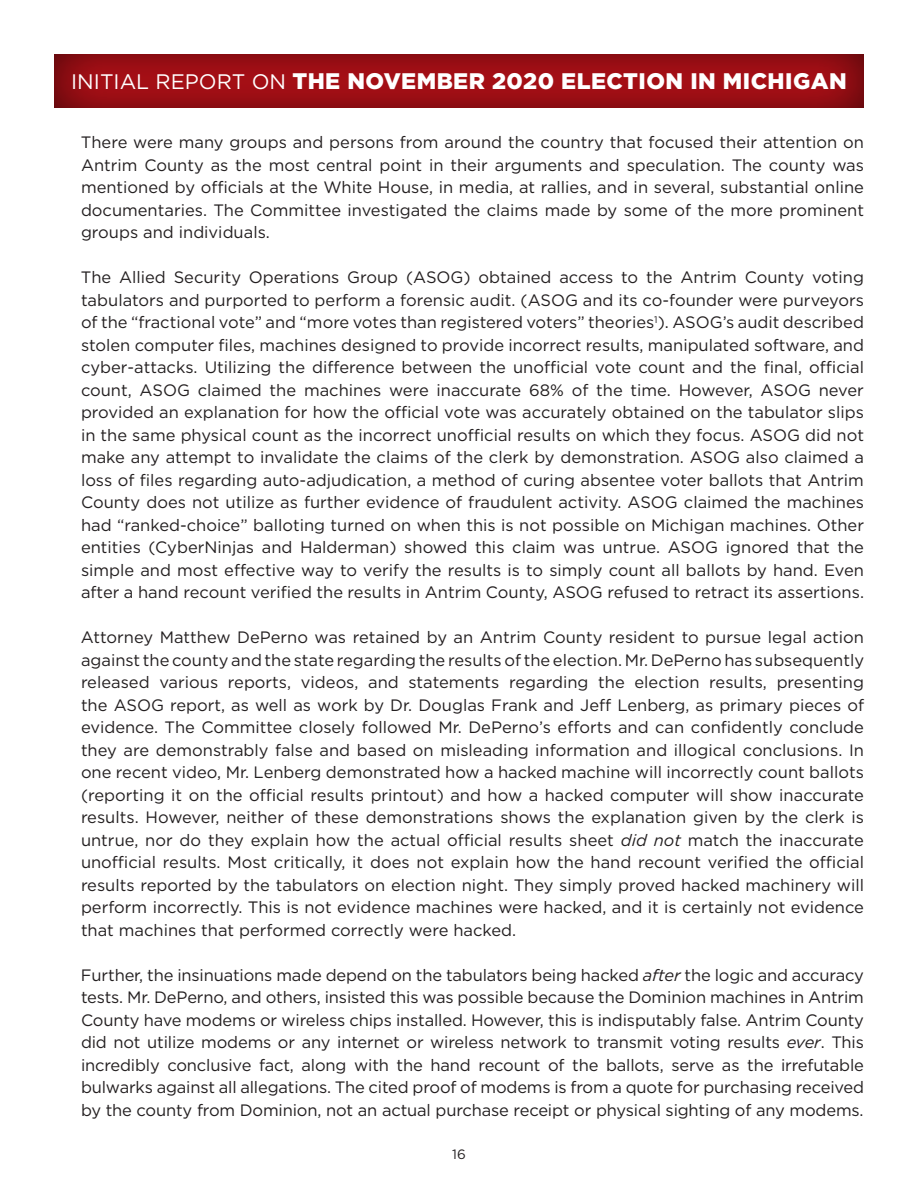
<style>
.page{position:relative;width:918px;height:1188px;background:#fff}
.page>*{position:absolute;margin:0;border:0;box-sizing:border-box;transform-origin:0 0}
.t1{font:900 22.5px "Gotham";letter-spacing:.02em;color:#fff}
.t2{font:16.5px/22.5px "Gotham";color:#231f20;text-align:justify}
.t3{font:13.5px "Gotham";color:#231f20}
.s1{font-weight:400;font-size:21px}
.s2{font-style:italic}
</style>
<div class="page">
<div style="left:52px;top:54px;width:814px;height:54px;background:#231f20;opacity:.75"></div>
<h1 class="t1" style="left:71px;top:65px;width:777px"><span class="s1">INITIAL REPORT ON</span> THE NOVEMBER 2020 ELECTION IN MICHIGAN</h1>
<p class="t2" style="left:81px;top:131px;width:785px">There were many groups and persons from around the country that focused their attention on Antrim County as the most central point in their arguments and speculation. The county was mentioned by officials at the White House, in media, at rallies, and in several, substantial online documentaries. The Committee investigated the claims made by some of the more prominent groups and individuals.</p>
<p class="t2" style="left:81px;top:266px;width:785px">The Allied Security Operations Group (ASOG) obtained access to the Antrim County voting tabulators and purported to perform a forensic audit. (ASOG and its co-founder were purveyors of the “fractional vote” and “more votes than registered voters” theories<sup>1</sup>). ASOG’s audit described stolen computer files, machines designed to provide incorrect results, manipulated software, and cyber-attacks. Utilizing the difference between the unofficial vote count and the final, official count, ASOG claimed the machines were inaccurate 68% of the time. However, ASOG never provided an explanation for how the official vote was accurately obtained on the tabulator slips in the same physical count as the incorrect unofficial results on which they focus. ASOG did not make any attempt to invalidate the claims of the clerk by demonstration. ASOG also claimed a loss of files regarding auto-adjudication, a method of curing absentee voter ballots that Antrim County does not utilize as further evidence of fraudulent activity. ASOG claimed the machines had “ranked-choice” balloting turned on when this is not possible on Michigan machines. Other entities (CyberNinjas and Halderman) showed this claim was untrue. ASOG ignored that the simple and most effective way to verify the results is to simply count all ballots by hand. Even after a hand recount verified the results in Antrim County, ASOG refused to retract its assertions.</p>
<p class="t2" style="left:81px;top:626px;width:785px">Attorney Matthew DePerno was retained by an Antrim County resident to pursue legal action against the county and the state regarding the results of the election. Mr. DePerno has subsequently released various reports, videos, and statements regarding the election results, presenting the ASOG report, as well as work by Dr. Douglas Frank and Jeff Lenberg, as primary pieces of evidence. The Committee closely followed Mr. DePerno’s efforts and can confidently conclude they are demonstrably false and based on misleading information and illogical conclusions. In one recent video, Mr. Lenberg demonstrated how a hacked machine will incorrectly count ballots (reporting it on the official results printout) and how a hacked computer will show inaccurate results. However, neither of these demonstrations shows the explanation given by the clerk is untrue, nor do they explain how the actual official results sheet <span class="s2">did not</span> match the inaccurate unofficial results. Most critically, it does not explain how the hand recount verified the official results reported by the tabulators on election night. They simply proved hacked machinery will perform incorrectly. This is not evidence machines were hacked, and it is certainly not evidence that machines that performed correctly were hacked.</p>
<p class="t2" style="left:81px;top:963px;width:785px">Further, the insinuations made depend on the tabulators being hacked <span class="s2">after</span> the logic and accuracy tests. Mr. DePerno, and others, insisted this was possible because the Dominion machines in Antrim County have modems or wireless chips installed. However, this is indisputably false. Antrim County did not utilize modems or any internet or wireless network to transmit voting results <span class="s2">ever</span>. This incredibly conclusive fact, along with the hand recount of the ballots, serve as the irrefutable bulwarks against all allegations. The cited proof of modems is from a quote for purchasing received by the county from Dominion, not an actual purchase receipt or physical sighting of any modems.</p>
<p class="t3" style="left:452px;top:1145px;width:15px">16</p>
</div>
